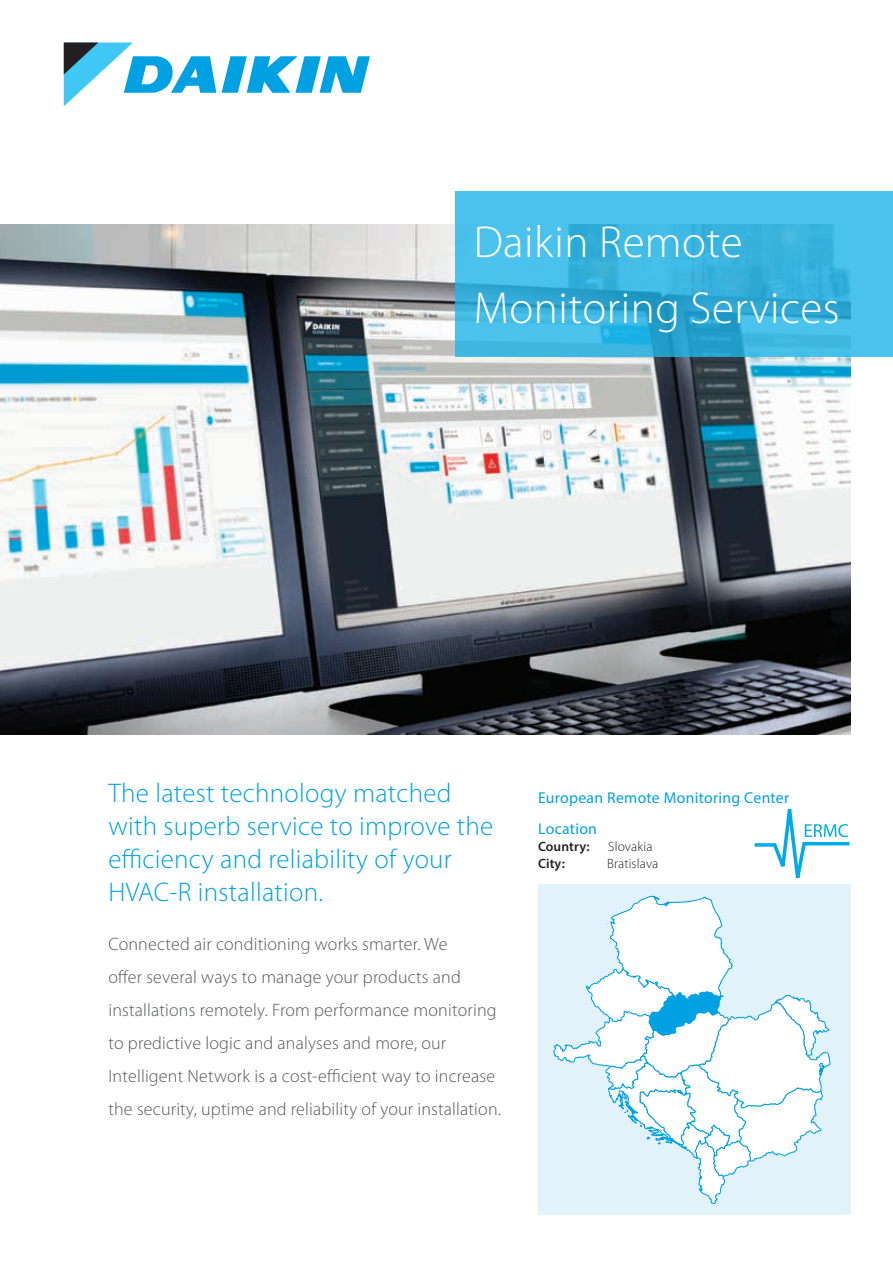
<style>
.page{position:relative;width:893px;height:1263px;background:#fff}
.page>*{position:absolute;margin:0;border:0;box-sizing:border-box;transform-origin:0 0}
.t1{font:300 45px/66px "Myriad Pro";letter-spacing:.01em;color:#fff}
.t2{font:300 27px/33px "Myriad Pro";letter-spacing:.01em;color:#00a1e3}
.t3{font:300 18px/33px "Myriad Pro";letter-spacing:.01em;color:#57585a}
.t4{font:15.75px "Myriad Pro";letter-spacing:.02em;color:#00a1e3}
.t5{font:300 13.5px "Myriad Pro";letter-spacing:.01em;color:#231f20}
.t6{font:600 13.5px "Myriad Pro";letter-spacing:.01em;color:#231f20}
</style>
<div class="page">
<img style="left:0;top:224px;width:850px;height:511px">
<svg style="left:222px;top:56px;width:148px;height:37px"></svg>
<svg style="left:64px;top:43px;width:152px;height:63px"></svg>
<svg style="left:456px;top:191px;width:437px;height:165px;fill:#43bde8"></svg>
<div style="left:538px;top:884px;width:313px;height:331px;background:#e1f2fb"></div>
<svg style="left:553px;top:809px;width:297px;height:396px"></svg>
<h1 class="t1" style="left:474px;top:210px;width:367px">Daikin Remote<br>Monitoring Services</h1>
<h2 class="t2" style="left:108px;top:776px;width:386px">The latest technology matched with superb service to improve the efficiency and reliability of your<br>HVAC-R installation.</h2>
<p class="t3" style="left:108px;top:928px;width:394px">Connected air conditioning works smarter. We<br>offer several ways to manage your products and installations remotely. From performance monitoring to predictive logic and analyses and more, our Intelligent Network is a cost-efficient way to increase the security, uptime and reliability of your installation.</p>
<p class="t4" style="left:538px;top:788px;width:253px">European Remote Monitoring Center</p>
<p class="t4" style="left:538px;top:819px;width:61px">Location</p>
<p class="t6" style="left:538px;top:838px;width:53px">Country:</p>
<p class="t5" style="left:608px;top:839px;width:46px">Slovakia</p>
<p class="t6" style="left:538px;top:854px;width:28px">City:</p>
<p class="t5" style="left:607px;top:856px;width:53px">Bratislava</p>
</div>
